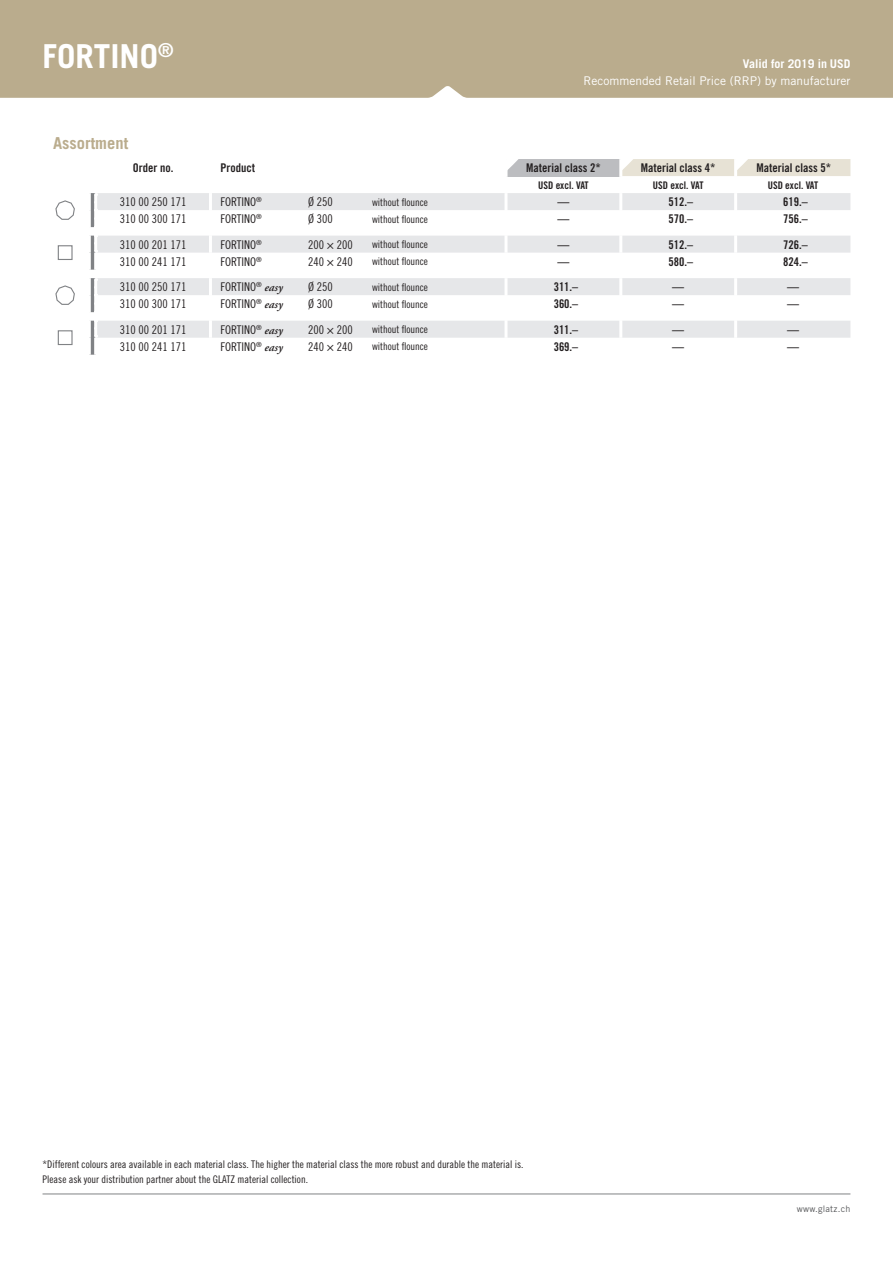
<style>
.page{position:relative;width:893px;height:1263px;background:#fff}
.page>*{position:absolute;margin:0;border:0;box-sizing:border-box;transform-origin:0 0}
.HEAD_Schirm{font:700 33px "Trade Gothic";color:#fff}
.HEAD{font:700 16.5px "Trade Gothic";color:#baac8d}
.Preise{font:12px "Trade Gothic Bold Cond Twenty";color:#231f20}
.Grössen_Durchmesser{font:12px "Trade Gothic Cond Eighteen";color:#231f20}
.Bestellnummer{font:12px "Trade Gothic Cond Eighteen";color:#231f20}
.t1{font:12px "Trade Gothic";color:#fff}
.Grössen_eckig{font:12px "Trade Gothic Cond Eighteen";color:#231f20}
.t2{font:700 12px "Trade Gothic";color:#fff}
.Fussnote{font:10.5px "Trade Gothic Cond Eighteen";color:#231f20}
.t3{font:10.5px "Trade Gothic Bold Cond Twenty";color:#231f20}
.t4{font:9px "Trade Gothic";letter-spacing:.025em;color:#57585a}
.s1{font-family:"Adobe Garamond";font-weight:600;font-style:italic}
</style>
<div class="page">
<hr style="left:43px;top:1193px;width:807px;height:1px;background:#808285">
<div style="left:0;top:0;width:893px;height:98px;background:#baac8d"></div>
<div style="left:506px;top:159px;width:115px;height:17px;background:#bcbdc0"></div>
<svg style="left:97px;top:193px;width:753px;height:145px"></svg>
<hr style="left:504px;top:193px;width:3px;height:17px;background:#fff">
<hr style="left:619px;top:193px;width:3px;height:17px;background:#fff">
<hr style="left:734px;top:193px;width:3px;height:17px;background:#fff">
<hr style="left:504px;top:278px;width:3px;height:17px;background:#fff">
<hr style="left:619px;top:278px;width:3px;height:17px;background:#fff">
<hr style="left:734px;top:278px;width:3px;height:17px;background:#fff">
<hr style="left:504px;top:210px;width:3px;height:17px;background:#fff">
<hr style="left:619px;top:210px;width:3px;height:17px;background:#fff">
<hr style="left:734px;top:210px;width:3px;height:17px;background:#fff">
<hr style="left:504px;top:253px;width:3px;height:17px;background:#fff">
<hr style="left:619px;top:253px;width:3px;height:17px;background:#fff">
<hr style="left:734px;top:253px;width:3px;height:17px;background:#fff">
<hr style="left:504px;top:295px;width:3px;height:17px;background:#fff">
<hr style="left:619px;top:295px;width:3px;height:17px;background:#fff">
<hr style="left:734px;top:295px;width:3px;height:17px;background:#fff">
<svg style="left:504px;top:227px;width:3px;height:9px"></svg>
<svg style="left:619px;top:227px;width:3px;height:9px"></svg>
<svg style="left:734px;top:227px;width:3px;height:9px"></svg>
<hr style="left:504px;top:236px;width:3px;height:17px;background:#fff">
<hr style="left:619px;top:236px;width:3px;height:17px;background:#fff">
<hr style="left:734px;top:236px;width:3px;height:17px;background:#fff">
<svg style="left:504px;top:270px;width:3px;height:8px"></svg>
<svg style="left:619px;top:270px;width:3px;height:8px"></svg>
<svg style="left:734px;top:270px;width:3px;height:8px"></svg>
<svg style="left:504px;top:312px;width:3px;height:9px"></svg>
<svg style="left:619px;top:312px;width:3px;height:9px"></svg>
<svg style="left:734px;top:312px;width:3px;height:9px"></svg>
<hr style="left:504px;top:321px;width:3px;height:17px;background:#fff">
<hr style="left:619px;top:321px;width:3px;height:17px;background:#fff">
<hr style="left:734px;top:321px;width:3px;height:17px;background:#fff">
<hr style="left:209px;top:193px;width:3px;height:17px;background:#fff">
<hr style="left:209px;top:236px;width:3px;height:17px;background:#fff">
<hr style="left:209px;top:253px;width:3px;height:17px;background:#fff">
<hr style="left:209px;top:278px;width:3px;height:17px;background:#fff">
<hr style="left:209px;top:321px;width:3px;height:17px;background:#fff">
<hr style="left:209px;top:210px;width:3px;height:17px;background:#fff">
<hr style="left:209px;top:295px;width:3px;height:17px;background:#fff">
<svg style="left:209px;top:227px;width:3px;height:9px"></svg>
<svg style="left:209px;top:270px;width:3px;height:8px"></svg>
<svg style="left:209px;top:312px;width:3px;height:9px"></svg>
<hr style="left:504px;top:159px;width:3px;height:17px;background:#fff">
<hr style="left:619px;top:159px;width:3px;height:17px;background:#fff">
<svg style="left:55px;top:193px;width:41px;height:162px"></svg>
<div style="left:58px;top:330px;width:15px;height:15px;border:1px solid #808285"></div>
<svg style="left:507px;top:159px;width:12px;height:13px"></svg>
<div style="left:622px;top:159px;width:228px;height:17px;background:#e7e2d5"></div>
<p class="HEAD_Schirm" style="left:43px;top:36px;width:132px">FORTINO<sup>®</sup></p>
<p class="HEAD" style="left:53px;top:133px;width:77px">Assortment</p>
<p class="t2" style="left:743px;top:56px;width:109px">Valid for 2019 in USD</p>
<p class="t1" style="left:583px;top:74px;width:268px">Recommended Retail Price (RRP) by manufacturer</p>
<p class="Preise" style="left:133px;top:161px;width:42px">Order no.</p>
<p class="Preise" style="left:220px;top:161px;width:36px">Product</p>
<p class="Preise" style="left:526px;top:161px;width:76px">Material class 2*</p>
<p class="Preise" style="left:641px;top:161px;width:76px">Material class 4*</p>
<p class="Preise" style="left:756px;top:161px;width:76px">Material class 5*</p>
<p class="Bestellnummer" style="left:120px;top:195px;width:68px">310 00 250 171</p>
<p class="Grössen_Durchmesser" style="left:220px;top:195px;width:43px">FORTINO<sup>®</sup></p>
<p class="Grössen_Durchmesser" style="left:308px;top:195px;width:26px">Ø 250</p>
<p class="Fussnote" style="left:372px;top:196px;width:57px">without flounce</p>
<p class="Bestellnummer" style="left:120px;top:212px;width:68px">310 00 300 171</p>
<p class="Grössen_Durchmesser" style="left:220px;top:212px;width:43px">FORTINO<sup>®</sup></p>
<p class="Grössen_Durchmesser" style="left:308px;top:212px;width:26px">Ø 300</p>
<p class="Fussnote" style="left:372px;top:213px;width:57px">without flounce</p>
<p class="Bestellnummer" style="left:120px;top:237px;width:68px">310 00 201 171</p>
<p class="Grössen_Durchmesser" style="left:220px;top:237px;width:43px">FORTINO<sup>®</sup></p>
<p class="Grössen_eckig" style="left:308px;top:237px;width:46px">200 × 200</p>
<p class="Fussnote" style="left:372px;top:238px;width:57px">without flounce</p>
<p class="Bestellnummer" style="left:120px;top:254px;width:68px">310 00 241 171</p>
<p class="Grössen_Durchmesser" style="left:220px;top:254px;width:43px">FORTINO<sup>®</sup></p>
<p class="Grössen_eckig" style="left:308px;top:254px;width:46px">240 × 240</p>
<p class="Fussnote" style="left:372px;top:255px;width:57px">without flounce</p>
<p class="Bestellnummer" style="left:120px;top:280px;width:68px">310 00 250 171</p>
<p class="Grössen_Durchmesser" style="left:220px;top:280px;width:64px">FORTINO<sup>®</sup> <span class="s1">easy</span></p>
<p class="Grössen_Durchmesser" style="left:308px;top:280px;width:26px">Ø 250</p>
<p class="Fussnote" style="left:372px;top:281px;width:57px">without flounce</p>
<p class="Bestellnummer" style="left:120px;top:297px;width:68px">310 00 300 171</p>
<p class="Grössen_Durchmesser" style="left:220px;top:297px;width:64px">FORTINO<sup>®</sup> <span class="s1">easy</span></p>
<p class="Grössen_Durchmesser" style="left:308px;top:297px;width:26px">Ø 300</p>
<p class="Fussnote" style="left:372px;top:298px;width:57px">without flounce</p>
<p class="Bestellnummer" style="left:120px;top:322px;width:68px">310 00 201 171</p>
<p class="Grössen_Durchmesser" style="left:220px;top:322px;width:64px">FORTINO<sup>®</sup> <span class="s1">easy</span></p>
<p class="Grössen_eckig" style="left:308px;top:322px;width:46px">200 × 200</p>
<p class="Fussnote" style="left:372px;top:323px;width:57px">without flounce</p>
<p class="Bestellnummer" style="left:120px;top:339px;width:68px">310 00 241 171</p>
<p class="Grössen_Durchmesser" style="left:220px;top:339px;width:64px">FORTINO<sup>®</sup> <span class="s1">easy</span></p>
<p class="Grössen_eckig" style="left:308px;top:339px;width:46px">240 × 240</p>
<p class="Fussnote" style="left:372px;top:340px;width:57px">without flounce</p>
<p class="t3" style="left:538px;top:178px;width:52px">USD excl. VAT</p>
<p class="t3" style="left:653px;top:178px;width:52px">USD excl. VAT</p>
<p class="t3" style="left:768px;top:178px;width:52px">USD excl. VAT</p>
<p class="Preise" style="left:783px;top:195px;width:26px">619.–</p>
<p class="Preise" style="left:783px;top:212px;width:26px">756.–</p>
<p class="Preise" style="left:783px;top:237px;width:26px">726.–</p>
<p class="Preise" style="left:783px;top:254px;width:26px">824.–</p>
<p class="Preise" style="left:787px;top:280px;width:13px">—</p>
<p class="Preise" style="left:787px;top:297px;width:13px">—</p>
<p class="Preise" style="left:787px;top:322px;width:13px">—</p>
<p class="Preise" style="left:787px;top:339px;width:13px">—</p>
<p class="Preise" style="left:668px;top:195px;width:26px">512.–</p>
<p class="Preise" style="left:668px;top:212px;width:26px">570.–</p>
<p class="Preise" style="left:668px;top:237px;width:26px">512.–</p>
<p class="Preise" style="left:668px;top:254px;width:26px">580.–</p>
<p class="Preise" style="left:672px;top:280px;width:13px">—</p>
<p class="Preise" style="left:672px;top:297px;width:13px">—</p>
<p class="Preise" style="left:672px;top:322px;width:13px">—</p>
<p class="Preise" style="left:672px;top:339px;width:13px">—</p>
<p class="Preise" style="left:557px;top:195px;width:13px">—</p>
<p class="Preise" style="left:557px;top:212px;width:13px">—</p>
<p class="Preise" style="left:557px;top:237px;width:13px">—</p>
<p class="Preise" style="left:557px;top:254px;width:13px">—</p>
<p class="Preise" style="left:554px;top:280px;width:26px">311.–</p>
<p class="Preise" style="left:554px;top:297px;width:26px">360.–</p>
<p class="Preise" style="left:554px;top:322px;width:26px">311.–</p>
<p class="Preise" style="left:554px;top:339px;width:26px">369.–</p>
<p class="Fussnote" style="left:43px;top:1158px;width:483px">*Different colours area available in each material class. The higher the material class the more robust and durable the material is.</p>
<p class="Fussnote" style="left:43px;top:1173px;width:267px">Please ask your distribution partner about the GLATZ material collection.</p>
<p class="t4" style="left:797px;top:1203px;width:55px">www.glatz.ch</p>
</div>
